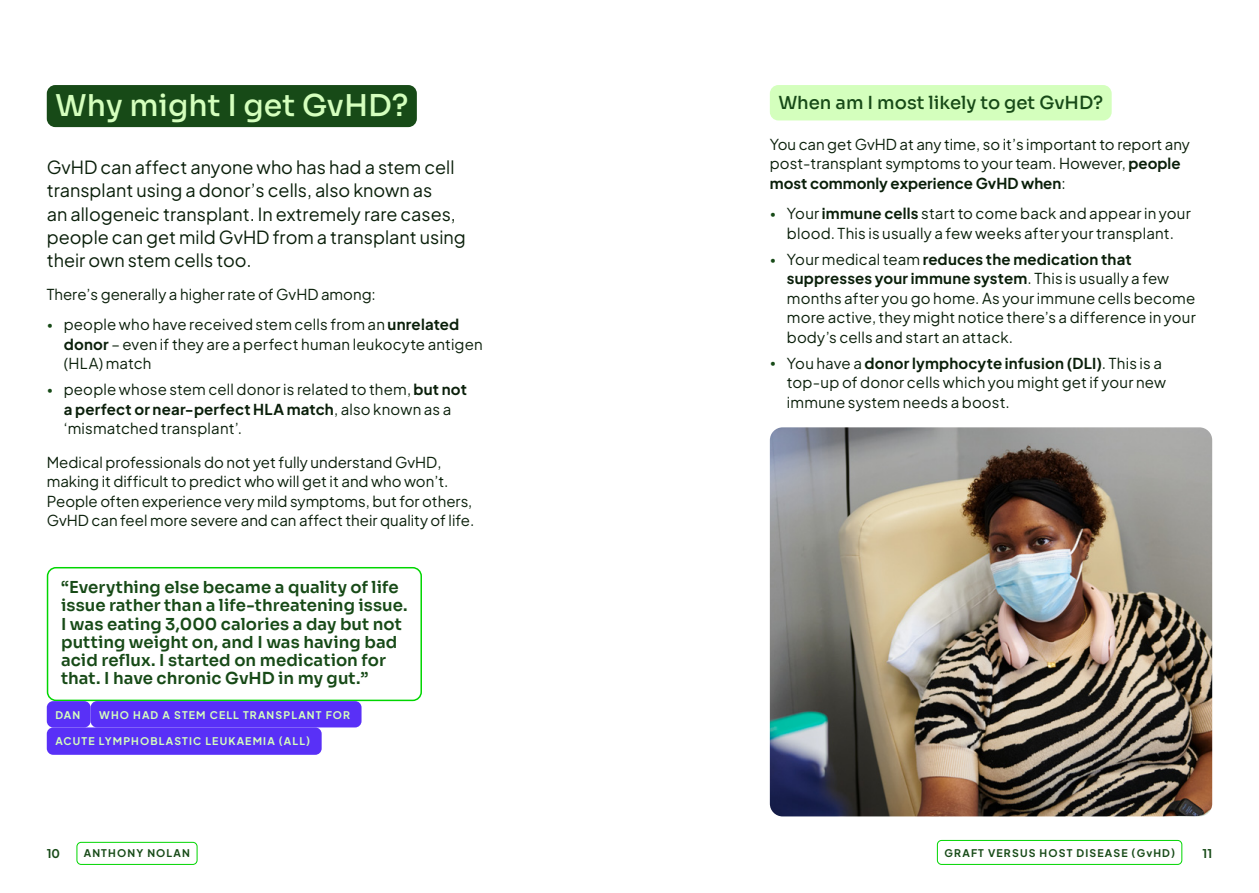
<style>
.page{position:relative;width:1259px;height:893px;background:#fff}
.page>*{position:absolute;margin:0;border:0;box-sizing:border-box;transform-origin:0 0}
.t1{font:500 30px "Sora";color:#d4ffbd}
.t2{font:18px/23.4px "Plus Jakarta Sans";color:#0a1f0a}
.t3{font:500 18px "Sora";color:#174a17}
.t4{font:600 16.5px/18.1px "Sora";color:#174a17}
.t5{font:15px/19.5px "Plus Jakarta Sans";color:#0a1f0a}
.t6{font:700 12px "Plus Jakarta Sans";color:#174a17}
.t7{font:700 10.5px "Plus Jakarta Sans";letter-spacing:.11em;color:#d4ffbd}
.t8{font:700 10.5px "Plus Jakarta Sans";letter-spacing:.11em;color:#174a17}
.s1{font-size:12px;color:#174a17}
.s2{font-weight:700}
</style>
<div class="page">
<div style="left:77px;top:842px;width:120px;height:23px;border:1px solid #00d600;border-radius:4px"></div>
<div style="left:937px;top:840px;width:245px;height:25px;border:1px solid #00d600;border-radius:4px"></div>
<div style="left:47px;top:85px;width:370px;height:42px;background:#174a17;border-radius:9px"></div>
<img style="left:770px;top:427px;width:442px;height:389px">
<div style="left:770px;top:85px;width:341px;height:35px;background:#d4ffbd;border-radius:9px"></div>
<div style="left:47px;top:567px;width:375px;height:134px;border:2px solid #00d600;border-radius:9px"></div>
<div style="left:91px;top:701px;width:270px;height:26px;background:#5930f7;border-radius:6px"></div>
<div style="left:47px;top:727px;width:275px;height:28px;background:#5930f7;border-radius:6px"></div>
<div style="left:47px;top:701px;width:44px;height:26px;background:#5930f7;border-radius:6px"></div>
<h1 class="t1" style="left:55px;top:81px;width:354px">Why might I get GvHD?</h1>
<p class="t2" style="left:47px;top:153px;width:420px">GvHD can affect anyone who has had a stem cell transplant using a donor’s cells, also known as<br>an allogeneic transplant. In extremely rare cases, people can get mild GvHD from a transplant using their own stem cells too.</p>
<p class="t5" style="left:47px;top:283px;width:331px">There’s generally a higher rate of GvHD among:</p>
<p class="t5" style="left:64px;top:313px;width:420px;text-indent:-17px"><span class="s1">•</span> people who have received stem cells from an <span class="s2">unrelated donor</span> – even if they are a perfect human leukocyte antigen (HLA) match</p>
<p class="t5" style="left:64px;top:378px;width:405px;text-indent:-17px"><span class="s1">•</span> people whose stem cell donor is related to them, <span class="s2">but not a perfect or near-perfect HLA match</span>, also known as a ‘mismatched transplant’.</p>
<p class="t5" style="left:47px;top:451px;width:429px">Medical professionals do not yet fully understand GvHD, making it difficult to predict who will get it and who won’t.<br>People often experience very mild symptoms, but for others, GvHD can feel more severe and can affect their quality of life.</p>
<p class="t4" style="left:61px;top:577px;width:348px">“Everything else became a quality of life issue rather than a life-threatening issue.<br>I was eating 3,000 calories a day but not putting weight on, and I was having bad acid reflux. I started on medication for that. I have chronic GvHD in my gut.”</p>
<p class="t7" style="left:99px;top:706px;width:252px">WHO HAD A STEM CELL TRANSPLANT FOR</p>
<p class="t7" style="left:55px;top:732px;width:256px">ACUTE LYMPHOBLASTIC LEUKAEMIA (ALL)</p>
<p class="t7" style="left:55px;top:706px;width:27px">DAN</p>
<p class="t3" style="left:778px;top:88px;width:326px">When am I most likely to get GvHD?</p>
<p class="t5" style="left:770px;top:133px;width:422px">You can get GvHD at any time, so it’s important to report any post-transplant symptoms to your team. However, <span class="s2">people most commonly experience GvHD when</span>:</p>
<p class="t5" style="left:770px;top:203px;width:422px;text-align:center"><span class="s1">•</span> Your <span class="s2">immune cells</span> start to come back and appear in your blood. This is usually a few weeks after your transplant.</p>
<p class="t5" style="left:787px;top:248px;width:410px;text-indent:-17px"><span class="s1">•</span> Your medical team <span class="s2">reduces the medication that suppresses your immune system</span>. This is usually a few months after you go home. As your immune cells become more active, they might notice there’s a difference in your body’s cells and start an attack.</p>
<p class="t5" style="left:787px;top:352px;width:381px;text-indent:-17px"><span class="s1">•</span> You have a <span class="s2">donor lymphocyte infusion (DLI)</span>. This is a top-up of donor cells which you might get if your new immune system needs a boost.</p>
<p class="t6" style="left:47px;top:843px;width:15px">10</p>
<p class="t8" style="left:84px;top:844px;width:108px">ANTHONY NOLAN</p>
<p class="t8" style="left:944px;top:843px;width:232px">GRAFT VERSUS HOST DISEASE (GvHD)</p>
<p class="t6" style="left:1202px;top:842px;width:11px">11</p>
</div>
